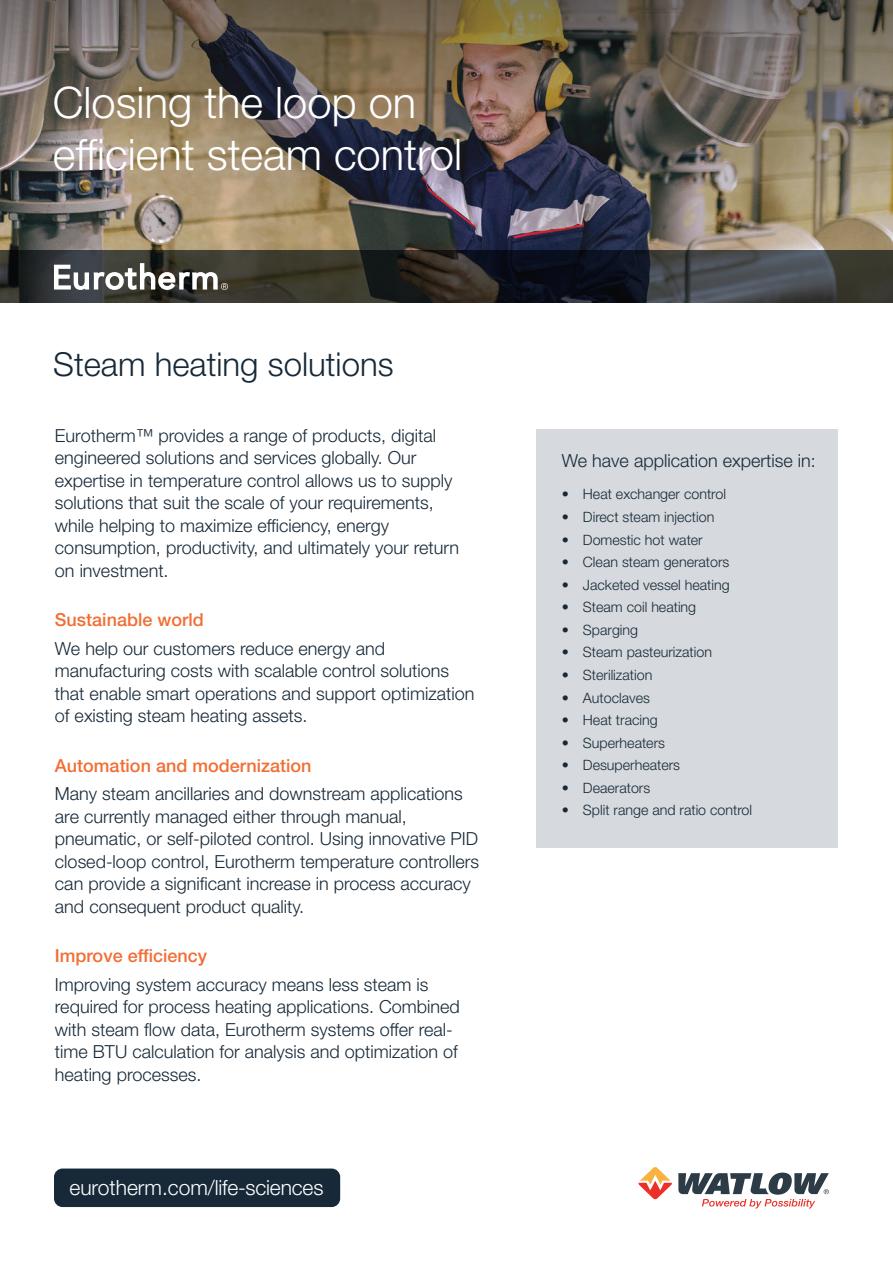
<style>
.page{position:relative;width:893px;height:1263px;background:#fff}
.page>*{position:absolute;margin:0;border:0;box-sizing:border-box;transform-origin:0 0}
.t1{font:300 43.5px/52.2px "Helvetica Neue LT Std";color:#fff}
.H2_-_Notes{font:300 33px "Helvetica Neue LT Std";color:#172938}
.t2{font:300 21px "Helvetica Neue LT Std";color:#fff}
.Intro_12_15{font:300 18px/22.5px "Helvetica Neue LT Std";color:#172938}
.Orange_Subheads_12_1{font:500 18px "Helvetica Neue LT Std";color:#f26e34}
.t3{font:300 14.25px "Helvetica Neue LT Std";color:#172938}
</style>
<div class="page">
<img style="left:0;top:0;width:893px;height:250px">
<div style="left:536px;top:429px;width:302px;height:418px;background:#d6d9dd"></div>
<div style="left:54px;top:1168px;width:286px;height:39px;background:#172938;border-radius:9px"></div>
<svg style="left:638px;top:1167px;width:34px;height:32px"></svg>
<svg style="left:678px;top:1172px;width:151px;height:36px"></svg>
<svg style="left:0;top:250px;width:893px;height:53px;background:#303130"></svg>
<svg style="left:54px;top:263px;width:174px;height:27px"></svg>
<p class="t1" style="left:53px;top:75px;width:411px">Closing the loop on efficient steam control</p>
<p class="H2_-_Notes" style="left:53px;top:344px;width:342px">Steam heating solutions</p>
<p class="Intro_12_15" style="left:55px;top:423px;width:406px">Eurotherm™ provides a range of products, digital engineered solutions and services globally. Our expertise in temperature control allows us to supply solutions that suit the scale of your requirements, while helping to maximize efficiency, energy consumption, productivity, and ultimately your return on investment.</p>
<p class="Orange_Subheads_12_1" style="left:55px;top:609px;width:150px">Sustainable world</p>
<p class="Intro_12_15" style="left:55px;top:636px;width:421px">We help our customers reduce energy and manufacturing costs with scalable control solutions that enable smart operations and support optimization of existing steam heating assets.</p>
<p class="Orange_Subheads_12_1" style="left:55px;top:754px;width:258px">Automation and modernization</p>
<p class="Intro_12_15" style="left:55px;top:782px;width:426px">Many steam ancillaries and downstream applications are currently managed either through manual, pneumatic, or self-piloted control. Using innovative PID closed-loop control, Eurotherm temperature controllers can provide a significant increase in process accuracy and consequent product quality.</p>
<p class="Orange_Subheads_12_1" style="left:55px;top:945px;width:154px">Improve efficiency</p>
<p class="Intro_12_15" style="left:55px;top:972px;width:406px">Improving system accuracy means less steam is required for process heating applications. Combined with steam flow data, Eurotherm systems offer real&shy;time BTU calculation for analysis and optimization of heating processes.</p>
<p class="t2" style="left:69px;top:1174px;width:256px">eurotherm.com/life-sciences</p>
<p class="Intro_12_15" style="left:562px;top:449px;width:255px">We have application expertise in:</p>
<p class="t3" style="left:562px;top:486px;width:166px">• Heat exchanger control</p>
<p class="t3" style="left:562px;top:508px;width:154px">• Direct steam injection</p>
<p class="t3" style="left:562px;top:531px;width:142px">• Domestic hot water</p>
<p class="t3" style="left:562px;top:553px;width:169px">• Clean steam generators</p>
<p class="t3" style="left:562px;top:576px;width:169px">• Jacketed vessel heating</p>
<p class="t3" style="left:562px;top:598px;width:136px">• Steam coil heating</p>
<p class="t3" style="left:562px;top:621px;width:78px">• Sparging</p>
<p class="t3" style="left:562px;top:644px;width:152px">• Steam pasteurization</p>
<p class="t3" style="left:562px;top:666px;width:92px">• Sterilization</p>
<p class="t3" style="left:562px;top:689px;width:90px">• Autoclaves</p>
<p class="t3" style="left:562px;top:711px;width:97px">• Heat tracing</p>
<p class="t3" style="left:562px;top:734px;width:105px">• Superheaters</p>
<p class="t3" style="left:562px;top:756px;width:120px">• Desuperheaters</p>
<p class="t3" style="left:562px;top:779px;width:90px">• Deaerators</p>
<p class="t3" style="left:562px;top:802px;width:192px">• Split range and ratio control</p>
</div>
